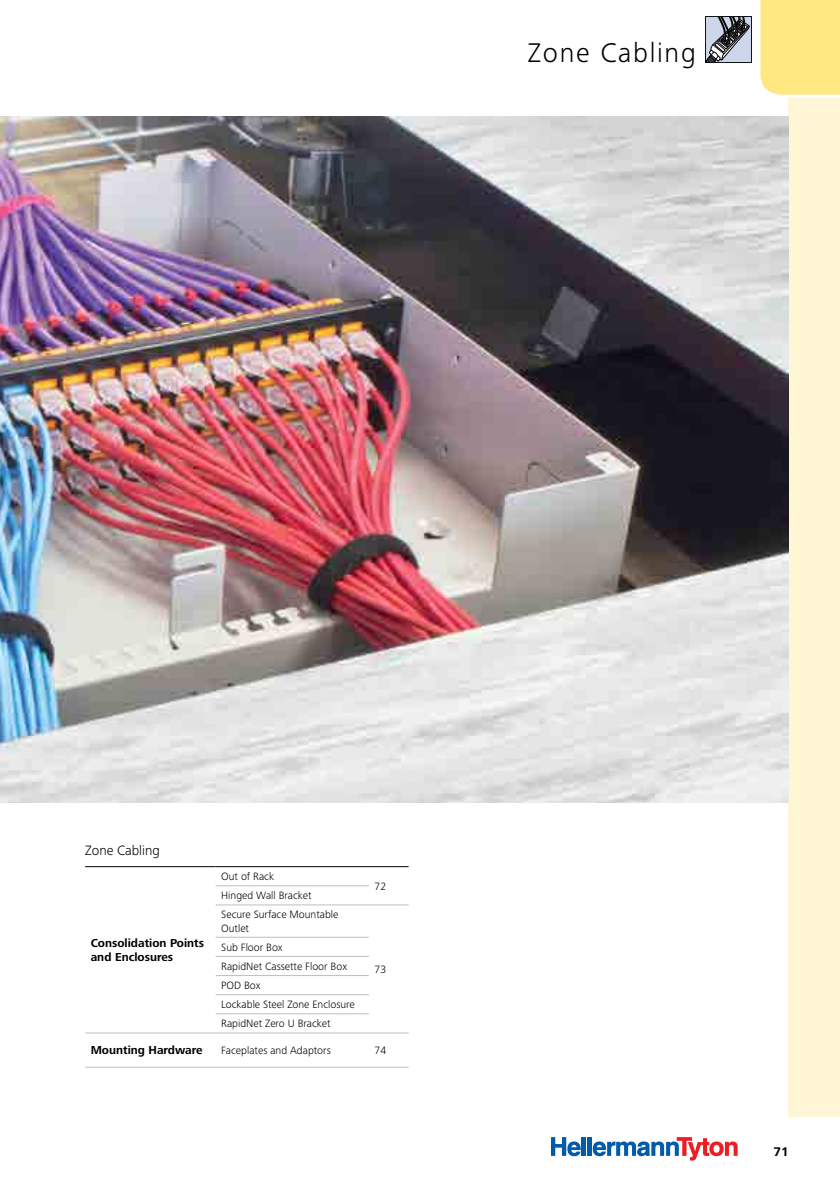
<style>
.page{position:relative;width:840px;height:1191px;background:#fff}
.page>*{position:absolute;margin:0;border:0;box-sizing:border-box;transform-origin:0 0}
.t1{font:300 28px "Frutiger Next LTW1 G";letter-spacing:.06em;color:#000}
.t2{font:300 14px "Frutiger Next LTW1 G";color:#000}
.t3{font:700 13px "Frutiger Next LTW1 G";color:#000}
.t4{font:700 12px/14.4px "Frutiger Next LTW1 G";color:#000}
.t5{font:300 11px/19.2px "Frutiger Next LTW1 G";color:#000}
</style>
<div class="page">
<hr style="left:581px;top:1137px;width:4px;height:18px;background:#005baa">
<hr style="left:587px;top:1137px;width:4px;height:18px;background:#005baa">
<svg style="left:551px;top:1137px;width:29px;height:19px"></svg>
<svg style="left:592px;top:1137px;width:145px;height:23px"></svg>
<div style="left:788px;top:86px;width:51px;height:1031px;background:#fff6d6"></div>
<svg style="left:705px;top:0;width:134px;height:98px"></svg>
<img style="left:0;top:116px;width:788px;height:686px">
<hr style="left:215px;top:1013px;width:154px;height:1px;background:#bcbec0">
<hr style="left:85px;top:1032px;width:130px;height:1px;background:#bcbec0">
<hr style="left:215px;top:1032px;width:154px;height:1px;background:#bcbec0">
<hr style="left:369px;top:1032px;width:39px;height:1px;background:#bcbec0">
<hr style="left:85px;top:1066px;width:130px;height:1px;background:#bcbec0">
<hr style="left:215px;top:1066px;width:154px;height:1px;background:#bcbec0">
<hr style="left:369px;top:1066px;width:39px;height:1px;background:#bcbec0">
<hr style="left:85px;top:866px;width:130px;height:1px;background:#000">
<hr style="left:215px;top:866px;width:154px;height:1px;background:#000">
<hr style="left:369px;top:866px;width:39px;height:1px;background:#000">
<hr style="left:215px;top:904px;width:154px;height:1px;background:#bcbec0">
<hr style="left:369px;top:904px;width:39px;height:1px;background:#bcbec0">
<hr style="left:215px;top:937px;width:154px;height:1px;background:#bcbec0">
<hr style="left:215px;top:956px;width:154px;height:1px;background:#bcbec0">
<hr style="left:215px;top:975px;width:154px;height:1px;background:#bcbec0">
<hr style="left:215px;top:994px;width:154px;height:1px;background:#bcbec0">
<hr style="left:215px;top:885px;width:154px;height:1px;background:#bcbec0">
<h1 class="t1" style="left:527px;top:37px;width:169px">Zone Cabling</h1>
<p class="t2" style="left:85px;top:842px;width:76px">Zone Cabling</p>
<p class="t4" style="left:91px;top:936px;width:115px">Consolidation Points and Enclosures</p>
<p class="t5" style="left:221px;top:867px;width:54px">Out of Rack</p>
<p class="t5" style="left:221px;top:886px;width:119px">Hinged Wall Bracket<br>Secure Surface Mountable</p>
<p class="t5" style="left:221px;top:918px;width:29px">Outlet</p>
<p class="t5" style="left:221px;top:937px;width:135px">Sub Floor Box<br>RapidNet Cassette Floor Box<br>POD Box<br>Lockable Steel Zone Enclosure<br>RapidNet Zero U Bracket</p>
<p class="t5" style="left:374px;top:876px;width:13px">72</p>
<p class="t5" style="left:374px;top:959px;width:13px">73</p>
<p class="t4" style="left:91px;top:1043px;width:113px">Mounting Hardware</p>
<p class="t5" style="left:221px;top:1040px;width:111px">Faceplates and Adaptors</p>
<p class="t5" style="left:374px;top:1040px;width:13px">74</p>
<p class="t3" style="left:773px;top:1144px;width:17px">71</p>
</div>
